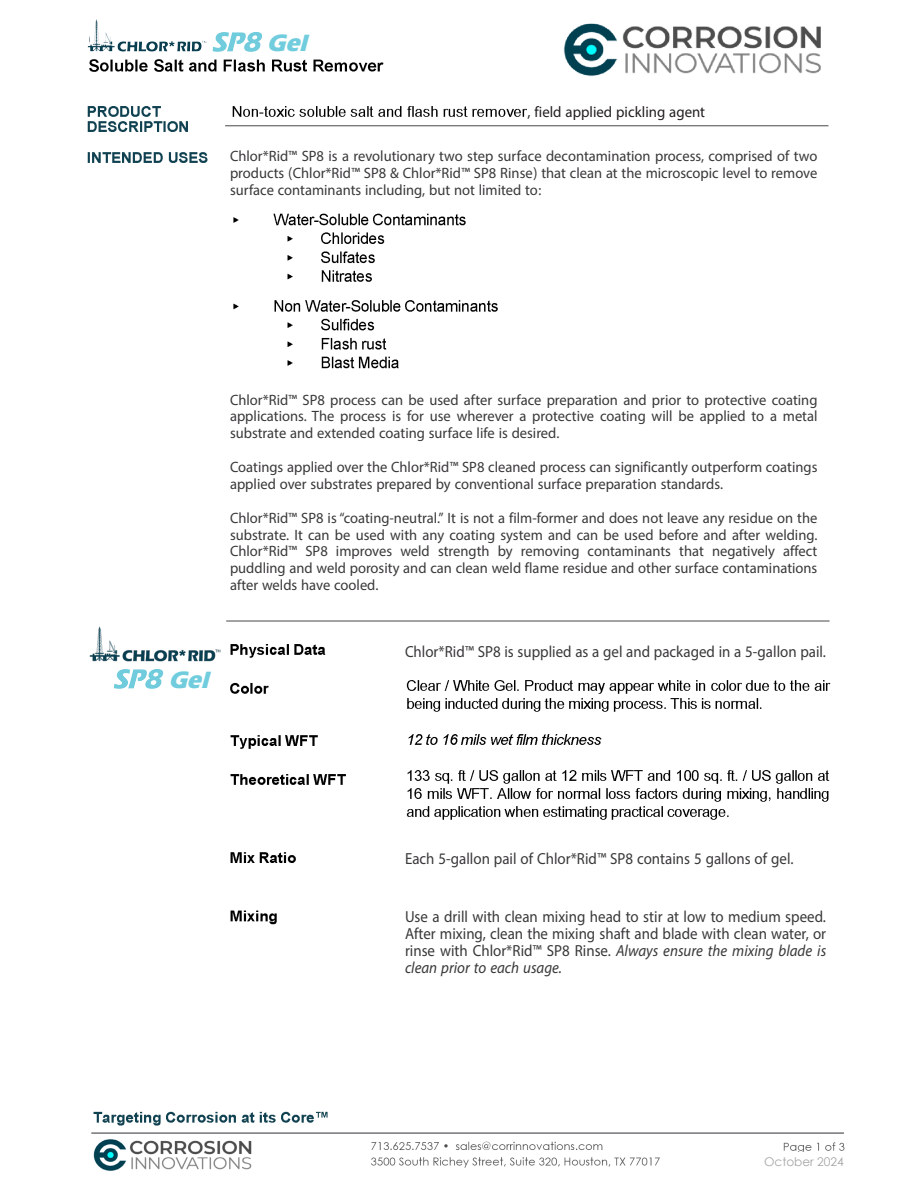
<style>
.page{position:relative;width:918px;height:1188px;background:#fff}
.page>*{position:absolute;margin:0;border:0;box-sizing:border-box;transform-origin:0 0}
.t1{font:italic 700 24.6px "Eras IT Cby BT";color:#71cddd}
.t2{font:22.5px/16.8px "Myriad Arabic";color:#3a383a;text-align:justify;scale:.93 1}
.t3{font:21.3px "Myriad Arabic";color:#231f20}
.t4{font:21px/16.8px "Myriad Arabic";color:#3a383a;text-align:justify}
.t5{font:12px "Century Gothic";color:#a6a5a5}
.s1{font-style:italic}
</style>
<div class="page">
<img style="left:87px;top:23px;width:758px;height:1148px">
<div style="left:90px;top:26px;width:185px;height:33px;background:#fff"></div>
<img style="left:87px;top:19px;width:177px;height:37px">
<div style="left:230px;top:138px;width:603px;height:67px;background:#fff"></div>
<div style="left:230px;top:389px;width:603px;height:224px;background:#fff"></div>
<div style="left:405px;top:634px;width:428px;height:33px;background:#fff"></div>
<div style="left:405px;top:842px;width:428px;height:32px;background:#fff"></div>
<div style="left:405px;top:900px;width:428px;height:106px;background:#fff"></div>
<div style="left:68px;top:634px;width:127px;height:33px;background:#fff"></div>
<img style="left:89px;top:622px;width:137px;height:45px">
<img style="left:110px;top:652px;width:56px;height:41px">
<div style="left:719px;top:1153px;width:132px;height:19px;background:#fff"></div>
<p class="t1" style="left:267px;top:28px;width:48px">Gel</p>
<p class="t3" style="left:528px;top:97px;width:179px">, field applied pickling agent</p>
<p class="t4" style="left:230px;top:148px;width:589px">Chlor*Rid™ SP8 is a revolutionary two step surface decontamination process, comprised of two products (Chlor*Rid™ SP8 &amp; Chlor*Rid™ SP8 Rinse) that clean at the microscopic level to remove surface contaminants including, but not limited to:</p>
<p class="t4" style="left:230px;top:391px;width:589px">Chlor*Rid™ SP8 process can be used after surface preparation and prior to protective coating applications. The process is for use wherever a protective coating will be applied to a metal substrate and extended coating surface life is desired.</p>
<p class="t4" style="left:230px;top:459px;width:589px">Coatings applied over the Chlor*Rid™ SP8 cleaned process can significantly outperform coatings applied over substrates prepared by conventional surface preparation standards.</p>
<p class="t4" style="left:230px;top:509px;width:589px">Chlor*Rid™ SP8 is “coating-neutral.” It is not a film-former and does not leave any residue on the substrate. It can be used with any coating system and can be used before and after welding.<br>Chlor*Rid™ SP8 improves weld strength by removing contaminants that negatively affect puddling and weld porosity and can clean weld flame residue and other surface contaminations after welds have cooled.</p>
<p class="t1" style="left:169px;top:665px;width:48px">Gel</p>
<p class="t2" style="left:405px;top:643px;width:454px">Chlor*Rid™ SP8 is supplied as a gel and packaged in a 5-gallon pail.</p>
<p class="t2" style="left:405px;top:851px;width:419px">Each 5-gallon pail of Chlor*Rid™ SP8 contains 5 gallons of gel.</p>
<p class="t2" style="left:405px;top:908px;width:454px">Use a drill with clean mixing head to stir at low to medium speed.<br>After mixing, clean the mixing shaft and blade with clean water, or rinse with Chlor*Rid™ SP8 Rinse. <span class="s1">Always ensure the mixing blade is clean prior to each usage.</span></p>
<p class="t5" style="left:764px;top:1154px;width:81px">October 2024</p>
</div>
